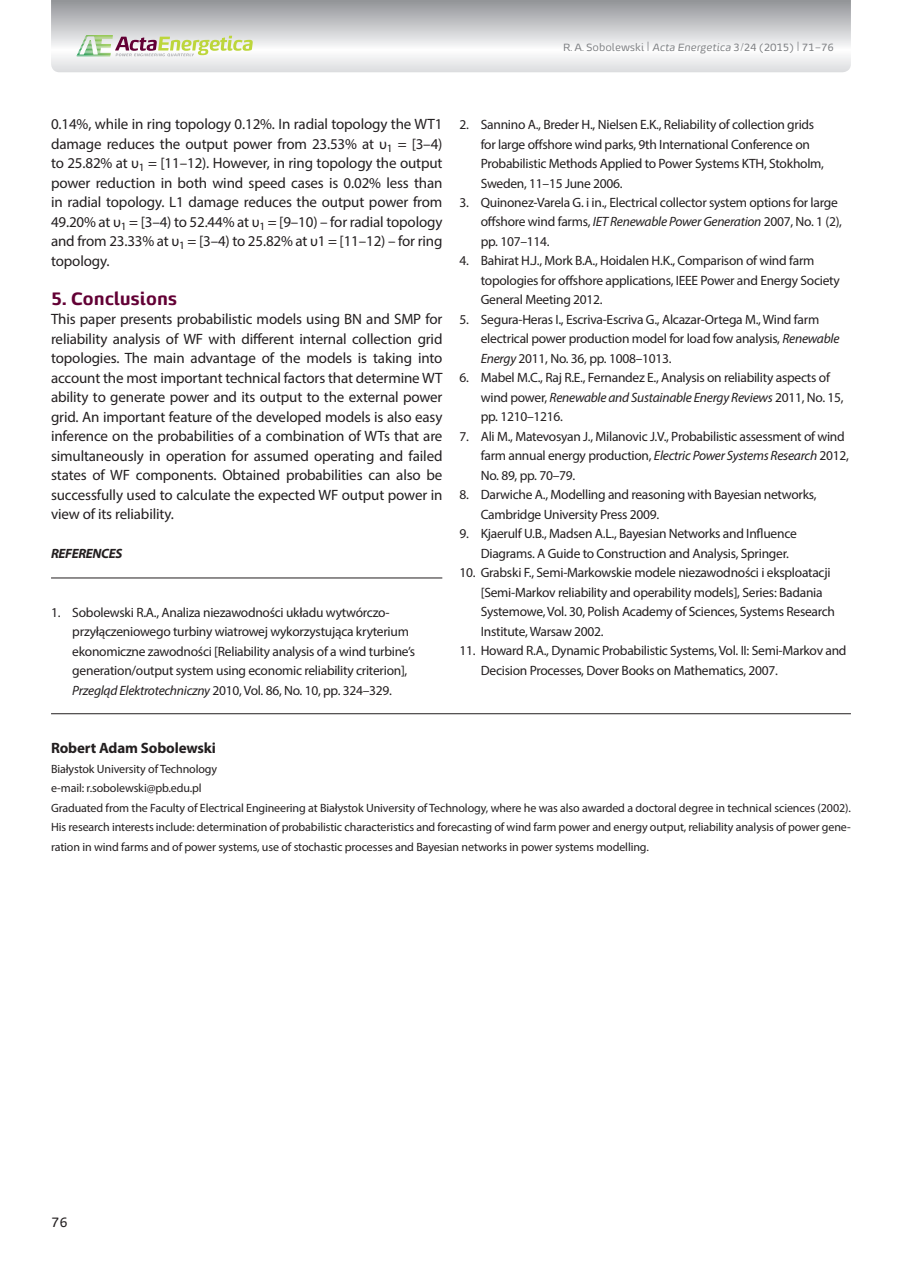
<style>
.page{position:relative;width:902px;height:1263px;background:#fff}
.page>*{position:absolute;margin:0;border:0;box-sizing:border-box;transform-origin:0 0}
.t1{font:700 18px "Energa";letter-spacing:-.01em;color:#630035}
.t2{font:15px/19.5px "Myriad Pro";letter-spacing:-.01em;color:#231f20;text-align:justify}
.t3{font:700 15px "Myriad Pro";letter-spacing:-.01em;color:#231f20}
.t4{font:13.5px/19.5px "Myriad Pro";letter-spacing:-.02em;color:#231f20}
.t5{font:italic 700 13.5px "Myriad Pro";letter-spacing:-.025em;color:#231f20}
.t6{font:13.5px "Energa";color:#231f20}
.t7{font:12px/19.5px "Myriad Pro";letter-spacing:-.01em;color:#231f20}
.t8{font:10.5px "Energa";letter-spacing:-.01em;color:#808285}
.s1{font-size:13.5px}
.s2{font-style:italic}
</style>
<div class="page">
<svg style="left:51px;top:0;width:799px;height:72px"></svg>
<svg style="left:76px;top:35px;width:177px;height:21px"></svg>
<hr style="left:51px;top:578px;width:391px;height:1px;background:#231f20">
<hr style="left:51px;top:713px;width:799px;height:1px;background:#231f20">
<p class="t8" style="left:563px;top:41px;width:272px">R. A. Sobolewski <span class="s1">|</span> <span class="s2">Acta Energetica</span> 3/24 (2015) <span class="s1">|</span> 71–76</p>
<p class="t2" style="left:51px;top:114px;width:393px">0.14%, while in ring topology 0.12%. In radial topology the WT1 damage reduces the output power from 23.53% at υ<sub>1</sub> = [3–4) to 25.82% at υ<sub>1</sub> = [11–12). However, in ring topology the output power reduction in both wind speed cases is 0.02% less than in radial topology. L1 damage reduces the output power from 49.20% at υ<sub>1</sub> = [3–4) to 52.44% at υ<sub>1</sub> = [9–10) – for radial topology and from 23.33% at υ<sub>1</sub> = [3–4) to 25.82% at υ1 = [11–12) – for ring topology.</p>
<h1 class="t1" style="left:51px;top:286px;width:128px">5. Conclusions</h1>
<p class="t2" style="left:51px;top:309px;width:393px">This paper presents probabilistic models using BN and SMP for reliability analysis of WF with different internal collection grid topologies. The main advantage of the models is taking into account the most important technical factors that determine WT ability to generate power and its output to the external power grid. An important feature of the developed models is also easy inference on the probabilities of a combination of WTs that are simultaneously in operation for assumed operating and failed states of WF components. Obtained probabilities can also be successfully used to calculate the expected WF output power in view of its reliability.</p>
<p class="t5" style="left:51px;top:545px;width:73px">REFERENCES</p>
<p class="t4" style="left:72px;top:602px;width:344px;text-indent:-21px">1. Sobolewski R.A., Analiza niezawodności układu wytwórczo&shy;przyłączeniowego turbiny wiatrowej wykorzystująca kryterium ekonomiczne zawodności [Reliability analysis of a wind turbine’s generation/output system using economic reliability criterion], <span class="s2">Przegląd Elektrotechniczny</span> 2010, Vol. 86, No. 10, pp. 324–329.</p>
<p class="t4" style="left:480px;top:115px;width:345px;text-indent:-21px">2. Sannino A., Breder H., Nielsen E.K., Reliability of collection grids for large offshore wind parks, 9th International Conference on Probabilistic Methods Applied to Power Systems KTH, Stokholm, Sweden, 11–15 June 2006.</p>
<p class="t4" style="left:480px;top:192px;width:363px;text-indent:-21px">3. Quinonez-Varela G. i in., Electrical collector system options for large offshore wind farms, <span class="s2">IET Renewable Power Generation</span> 2007, No. 1 (2), pp. 107–114.</p>
<p class="t4" style="left:480px;top:251px;width:360px;text-indent:-21px">4. Bahirat H.J., Mork B.A., Hoidalen H.K., Comparison of wind farm topologies for offshore applications, IEEE Power and Energy Society<br>General Meeting 2012.</p>
<p class="t4" style="left:480px;top:309px;width:360px;text-indent:-21px">5. Segura-Heras I., Escriva-Escriva G., Alcazar-Ortega M., Wind farm electrical power production model for load fow analysis, <span class="s2">Renewable<br>Energy</span> 2011, No. 36, pp. 1008–1013.</p>
<p class="t4" style="left:480px;top:368px;width:364px;text-indent:-21px">6. Mabel M.C., Raj R.E., Fernandez E., Analysis on reliability aspects of wind power, <span class="s2">Renewable and Sustainable Energy Reviews</span> 2011, No. 15, pp. 1210–1216.</p>
<p class="t4" style="left:480px;top:426px;width:370px;text-indent:-21px">7. Ali M., Matevosyan J., Milanovic J.V., Probabilistic assessment of wind farm annual energy production, <span class="s2">Electric Power Systems Research</span> 2012,<br>No. 89, pp. 70–79.</p>
<p class="t4" style="left:480px;top:485px;width:337px;text-indent:-21px">8. Darwiche A., Modelling and reasoning with Bayesian networks,<br>Cambridge University Press 2009.</p>
<p class="t4" style="left:480px;top:524px;width:317px;text-indent:-21px">9. Kjaerulf U.B., Madsen A.L., Bayesian Networks and Influence<br>Diagrams. A Guide to Construction and Analysis, Springer.</p>
<p class="t4" style="left:480px;top:563px;width:356px;text-indent:-21px">10. Grabski F., Semi-Markowskie modele niezawodności i eksploatacji [Semi-Markov reliability and operability models], Series: Badania Systemowe, Vol. 30, Polish Academy of Sciences, Systems Research Institute, Warsaw 2002.</p>
<p class="t4" style="left:480px;top:641px;width:367px;text-indent:-21px">11. Howard R.A., Dynamic Probabilistic Systems, Vol. II: Semi-Markov and<br>Decision Processes, Dover Books on Mathematics, 2007.</p>
<p class="t3" style="left:51px;top:738px;width:166px">Robert Adam Sobolewski</p>
<p class="t7" style="left:51px;top:759px;width:801px">Białystok University of Technology<br>e-mail: r.sobolewski@pb.edu.pl<br>Graduated from the Faculty of Electrical Engineering at Białystok University of Technology, where he was also awarded a doctoral degree in technical sciences (2002).<br>His research interests include: determination of probabilistic characteristics and forecasting of wind farm power and energy output, reliability analysis of power gene&shy;ration in wind farms and of power systems, use of stochastic processes and Bayesian networks in power systems modelling.</p>
<p class="t6" style="left:51px;top:1213px;width:18px">76</p>
</div>
